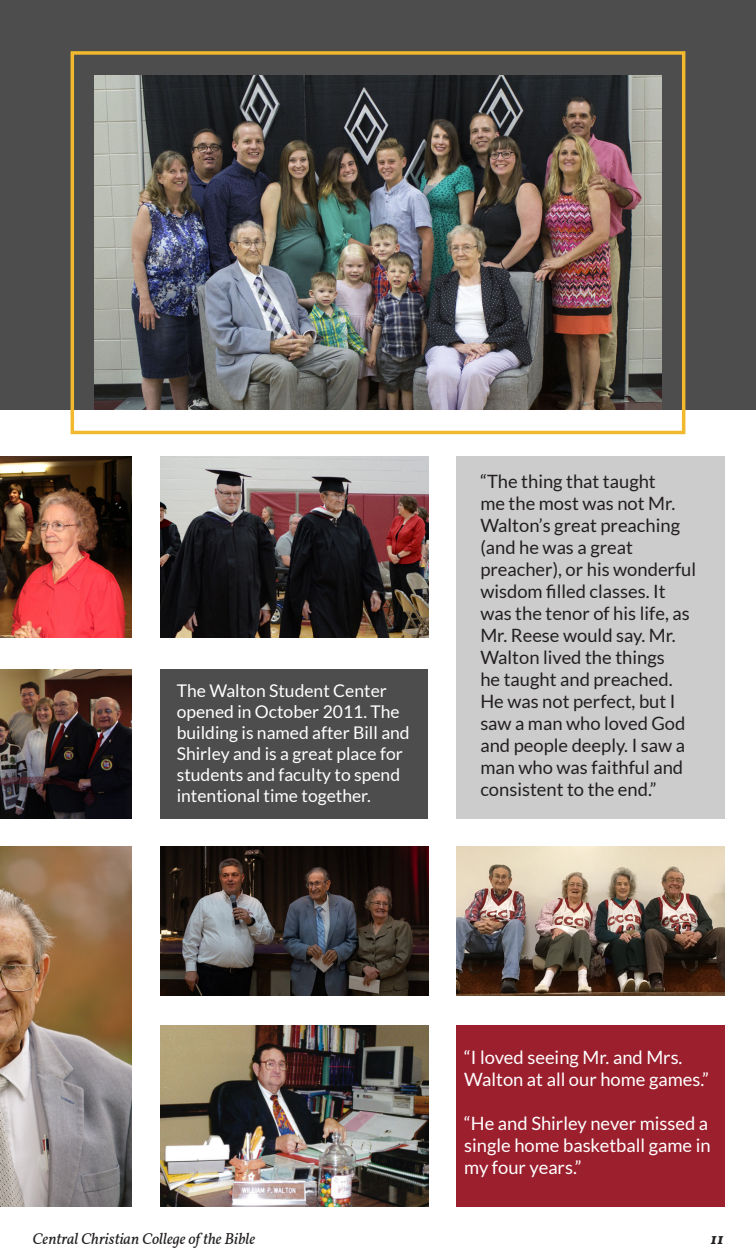
<style>
.page{position:relative;width:756px;height:1260px;background:#fff}
.page>*{position:absolute;margin:0;border:0;box-sizing:border-box;transform-origin:0 0}
.t1{font:18.38px/22.1px "Lato";color:#231f20}
.t2{font:18.38px/22.1px "Lato";color:#fff}
.t3{font:17.5px/21px "Lato";color:#fff}
.t4{font:italic 15.75px "Vollkorn";color:#231f20}
.t5{font:italic 700 15.75px "Vollkorn";color:#231f20}
</style>
<div class="page">
<div style="left:0;top:0;width:756px;height:410px;background:#4d4d4d"></div>
<div style="left:71px;top:51px;width:614px;height:383px;border:4px solid #f0b92e"></div>
<img style="left:94px;top:76px;width:568px;height:334px">
<img style="left:0;top:457px;width:131px;height:181px">
<img style="left:161px;top:457px;width:267px;height:181px">
<div style="left:456px;top:1025px;width:268px;height:181px;background:#9c1f2e"></div>
<img style="left:456px;top:846px;width:268px;height:150px">
<img style="left:161px;top:846px;width:267px;height:150px">
<div style="left:161px;top:669px;width:267px;height:150px;background:#4d4d4d"></div>
<img style="left:0;top:669px;width:131px;height:150px">
<div style="left:456px;top:457px;width:268px;height:362px;background:#ccc"></div>
<img style="left:161px;top:1025px;width:267px;height:181px">
<img style="left:0;top:846px;width:131px;height:360px">
<p class="t3" style="left:177px;top:680px;width:234px">The Walton Student Center opened in October 2011. The building is named after Bill and<br>Shirley and is a great place for students and faculty to spend intentional time together.</p>
<p class="t1" style="left:480px;top:470px;width:217px">“The thing that taught<br>me the most was not Mr.<br>Walton’s great preaching (and he was a great preacher), or his wonderful wisdom filled classes. It was the tenor of his life, as<br>Mr. Reese would say. Mr.<br>Walton lived the things<br>he taught and preached.<br>He was not perfect, but I saw a man who loved God and people deeply. I saw a man who was faithful and consistent to the end.”</p>
<p class="t2" style="left:464px;top:1046px;width:246px">“I loved seeing Mr. and Mrs.<br>Walton at all our home games.”</p>
<p class="t2" style="left:464px;top:1112px;width:248px">“He and Shirley never missed a single home basketball game in my four years.”</p>
<p class="t4" style="left:33px;top:1227px;width:224px">Central Christian College of the Bible</p>
<p class="t5" style="left:711px;top:1226px;width:15px">11</p>
</div>
